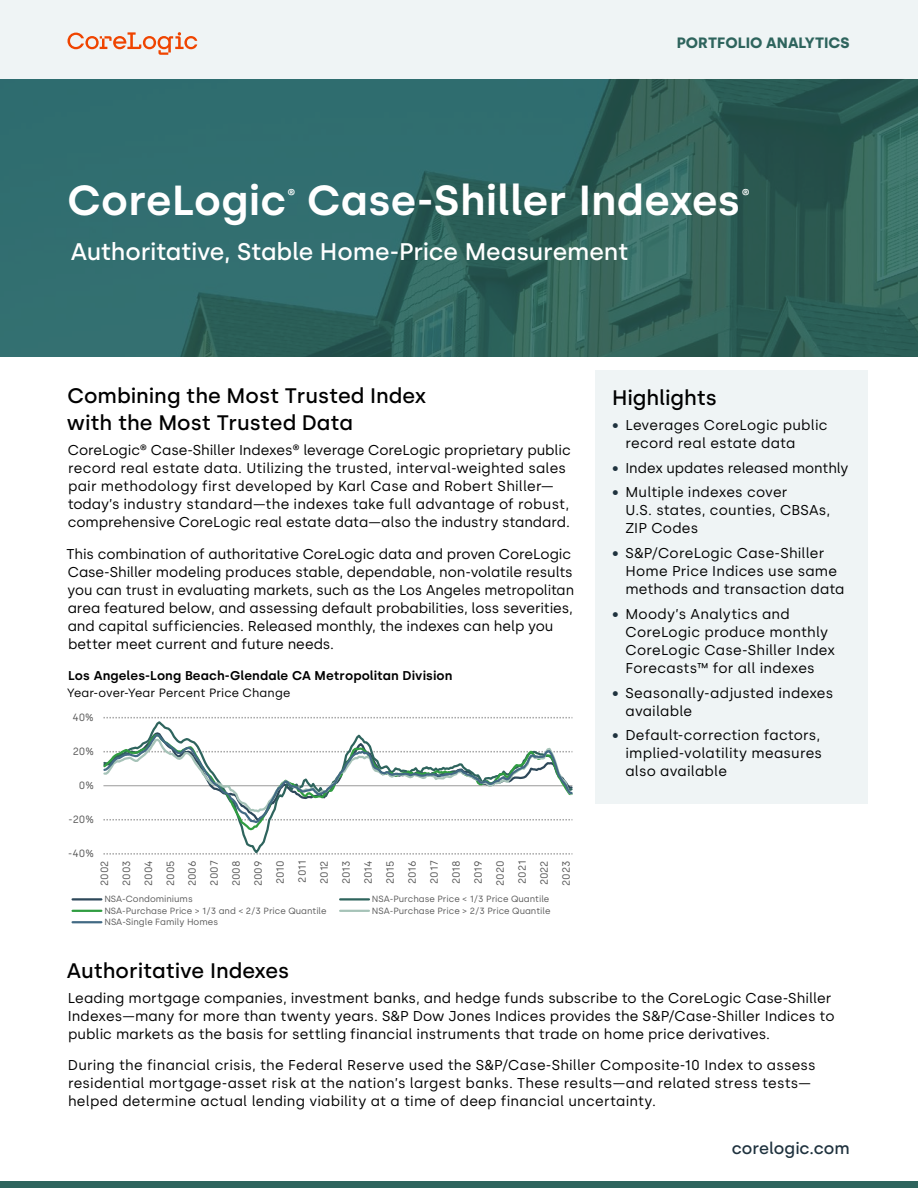
<style>
.page{position:relative;width:918px;height:1188px;background:#fff}
.page>*{position:absolute;margin:0;border:0;box-sizing:border-box;transform-origin:0 0}
.t1{font:66px "Calibri";color:#000}
.t2{font:600 42px "Silka";letter-spacing:.005em;color:#fff}
.t3{font:500 24px "Silka";letter-spacing:-.005em;color:#fff}
.t4{font:500 21px/27px "Silka";color:#000}
.t5{font:500 16.5px "Silka";color:#1f323e}
.t6{font:700 15px "Silka";color:#2e645d}
.t7{font:600 14.85px "Silka";color:#fff}
.t8{font:14.25px/18px "Silka";color:#000}
.t9{font:600 12.75px "Silka";letter-spacing:.01em;color:#000}
.t10{font:12px "Silka";letter-spacing:.01em;color:#000}
.t11{font:10.5px/22px "Silka";color:#595959;text-align:center}
.t12{font:9px "Silka";color:#595959}
.s1{color:#1f323e}
</style>
<div class="page">
<div style="left:0;top:0;width:918px;height:87px;background:#eff4f5"></div>
<img style="left:0;top:79px;width:918px;height:277px">
<div style="left:0;top:1181px;width:918px;height:7px;background:#2e645d"></div>
<svg style="left:68px;top:32px;width:129px;height:23px"></svg>
<div style="left:595px;top:370px;width:272px;height:434px;background:#eff4f5"></div>
<svg style="left:103px;top:717px;width:469px;height:1px"></svg>
<svg style="left:103px;top:721px;width:470px;height:134px"></svg>
<svg style="left:103px;top:825px;width:470px;height:7px"></svg>
<svg style="left:103px;top:731px;width:470px;height:94px"></svg>
<hr style="left:73px;top:898px;width:28px;height:3px;background:#2d485a">
<hr style="left:340px;top:898px;width:29px;height:3px;background:#2e645d">
<hr style="left:73px;top:910px;width:28px;height:2px;background:#309d41">
<hr style="left:340px;top:910px;width:29px;height:2px;background:#a6c3b8">
<hr style="left:73px;top:921px;width:28px;height:2px;background:#426a84">
<p class="t6" style="left:677px;top:34px;width:174px">PORTFOLIO ANALYTICS</p>
<h2 class="t2" style="left:68px;top:176px;width:220px">CoreLogic</h2>
<p class="t7" style="left:287px;top:185px;width:9px">®</p>
<h2 class="t2" style="left:307px;top:176px;width:434px">Case-Shiller Indexes</h2>
<p class="t7" style="left:742px;top:185px;width:9px">®</p>
<h3 class="t3" style="left:71px;top:238px;width:559px">Authoritative, Stable Home-Price Measurement</h3>
<h3 class="t4" style="left:67px;top:383px;width:361px">Combining the Most Trusted Index with the Most Trusted Data</h3>
<p class="t8" style="left:68px;top:441px;width:505px">CoreLogic® Case-Shiller Indexes® leverage CoreLogic proprietary public record real estate data. Utilizing the trusted, interval-weighted sales pair methodology first developed by Karl Case and Robert Shiller— today’s industry standard—the indexes take full advantage of robust, comprehensive CoreLogic real estate data—also the industry standard.</p>
<p class="t8" style="left:66px;top:545px;width:509px">This combination of authoritative CoreLogic data and proven CoreLogic Case-Shiller modeling produces stable, dependable, non-volatile results you can trust in evaluating markets, such as the Los Angeles metropolitan area featured below, and assessing default probabilities, loss severities, and capital sufficiencies. Released monthly, the indexes can help you better meet current and future needs.</p>
<p class="t9" style="left:68px;top:668px;width:386px">Los Angeles-Long Beach-Glendale CA Metropolitan Division</p>
<p class="t10" style="left:67px;top:685px;width:225px">Year-over-Year Percent Price Change</p>
<h1 class="t1" style="left:115px;top:468px;width:309px">Case-shiller</h1>
<p class="t11" style="left:72px;top:706px;width:23px">40%</p>
<p class="t11" style="left:73px;top:740px;width:23px">20%</p>
<p class="t11" style="left:79px;top:774px;width:17px">0%</p>
<p class="t11" style="left:69px;top:808px;width:27px">-20%</p>
<p class="t11" style="left:68px;top:842px;width:27px">-40%</p>
<p class="t11" style="left:93px;top:886px;width:27px;rotate:-90deg">2002<br>2003<br>2004<br>2005<br>2006<br>2007<br>2008<br>2009<br>2010<br>2011<br>2012<br>2013<br>2014<br>2015<br>2016<br>2017<br>2018<br>2019<br>2020<br>2021<br>2022<br>2023</p>
<p class="t12" style="left:104px;top:894px;width:90px">NSA-Condominiums</p>
<p class="t12" style="left:372px;top:894px;width:179px">NSA-Purchase Price &lt; 1/3 Price Quantile</p>
<p class="t12" style="left:104px;top:905px;width:224px">NSA-Purchase Price &gt; 1/3 and &lt; 2/3 Price Quantile</p>
<p class="t12" style="left:372px;top:905px;width:180px">NSA-Purchase Price &gt; 2/3 Price Quantile</p>
<p class="t12" style="left:104px;top:916px;width:115px">NSA-Single Family Homes</p>
<h3 class="t4" style="left:612px;top:384px;width:107px">Highlights</h3>
<p class="t8" style="left:626px;top:416px;width:204px;text-indent:-14px"><span class="s1">•</span> Leverages CoreLogic public record real estate data</p>
<p class="t8" style="left:612px;top:459px;width:238px"><span class="s1">•</span> Index updates released monthly</p>
<p class="t8" style="left:626px;top:483px;width:206px;text-indent:-14px"><span class="s1">•</span> Multiple indexes cover<br>U.S. states, counties, CBSAs,<br>ZIP Codes</p>
<p class="t8" style="left:626px;top:544px;width:220px;text-indent:-14px"><span class="s1">•</span> S&amp;P/CoreLogic Case-Shiller<br>Home Price Indices use same methods and transaction data</p>
<p class="t8" style="left:626px;top:605px;width:211px;text-indent:-14px"><span class="s1">•</span> Moody’s Analytics and<br>CoreLogic produce monthly<br>CoreLogic Case-Shiller Index<br>Forecasts™ for all indexes</p>
<p class="t8" style="left:626px;top:684px;width:209px;text-indent:-14px"><span class="s1">•</span> Seasonally-adjusted indexes available</p>
<p class="t8" style="left:626px;top:726px;width:198px;text-indent:-14px"><span class="s1">•</span> Default-correction factors, implied-volatility measures also available</p>
<h3 class="t4" style="left:67px;top:957px;width:224px">Authoritative Indexes</h3>
<p class="t8" style="left:68px;top:989px;width:768px">Leading mortgage companies, investment banks, and hedge funds subscribe to the CoreLogic Case-Shiller<br>Indexes—many for more than twenty years. S&amp;P Dow Jones Indices provides the S&amp;P/Case-Shiller Indices to public markets as the basis for settling financial instruments that trade on home price derivatives.</p>
<p class="t8" style="left:68px;top:1056px;width:749px">During the financial crisis, the Federal Reserve used the S&amp;P/Case-Shiller Composite-10 Index to assess residential mortgage-asset risk at the nation’s largest banks. These results—and related stress tests— helped determine actual lending viability at a time of deep financial uncertainty.</p>
<p class="t5" style="left:732px;top:1139px;width:119px">corelogic.com</p>
</div>
